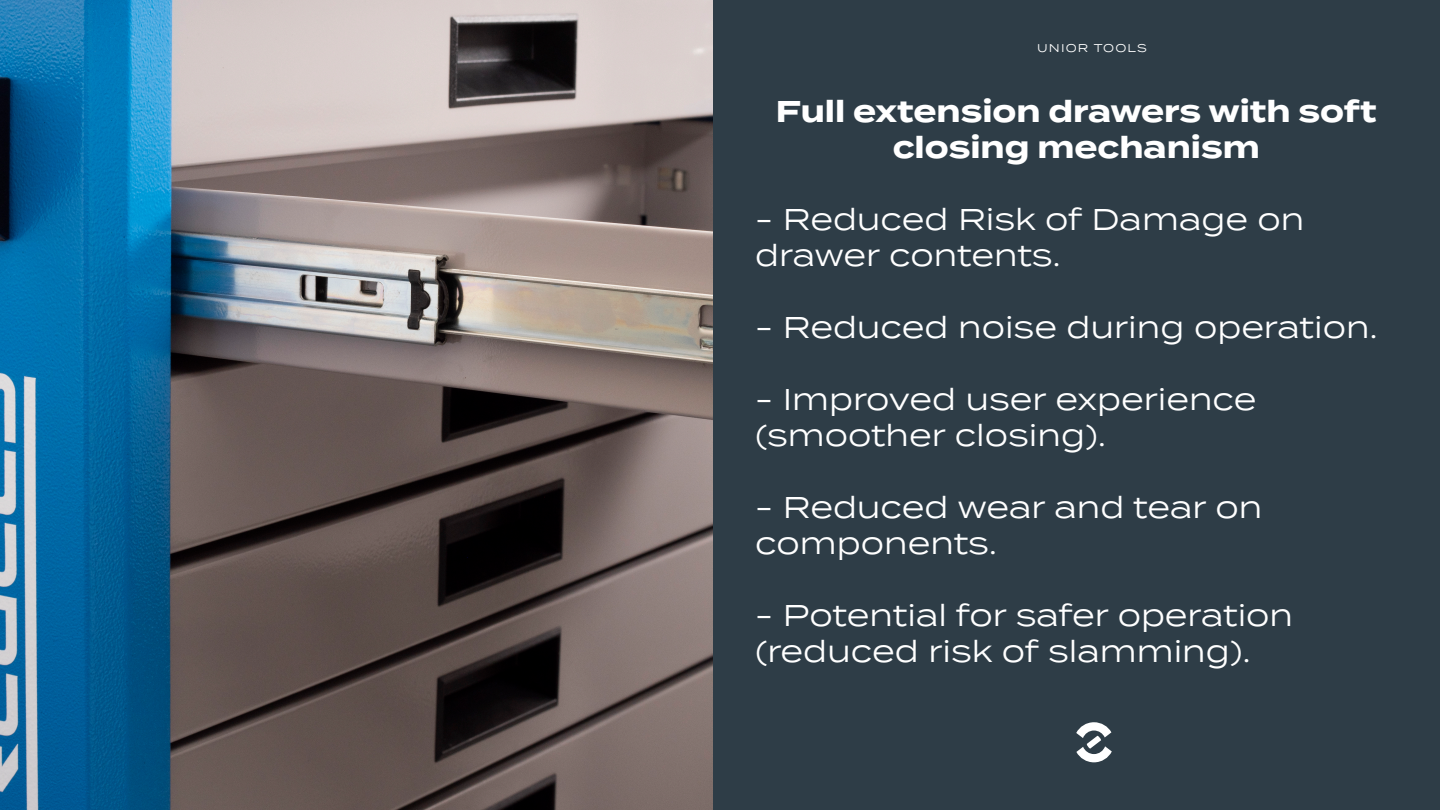
<style>
.page{position:relative;width:1440px;height:810px;background:#fff}
.page>*{position:absolute;margin:0;border:0;box-sizing:border-box;transform-origin:0 0}
.programi_12pt_white{font:30px/36px "Termina";color:#fff}
.programi_12pt_white-2{font:700 30px/36px "Termina";color:#fff;text-align:center}
.programi_12pt_white-3{font:11.25px "Termina";letter-spacing:.1em;color:#fff}
</style>
<div class="page">
<div style="left:712px;top:0;width:728px;height:810px;background:#2e3d47"></div>
<img style="left:0;top:0;width:712px;height:810px">
<svg style="left:1076px;top:722px;width:36px;height:40px"></svg>
<p class="programi_12pt_white-3" style="left:1037px;top:40px;width:111px">UNIOR TOOLS</p>
<p class="programi_12pt_white-2" style="left:776px;top:94px;width:602px">Full extension drawers with soft closing mechanism</p>
<p class="programi_12pt_white" style="left:755px;top:200px;width:551px">- Reduced Risk of Damage on drawer contents.</p>
<p class="programi_12pt_white" style="left:755px;top:308px;width:624px">- Reduced noise during operation.</p>
<p class="programi_12pt_white" style="left:755px;top:380px;width:503px">- Improved user experience (smoother closing).</p>
<p class="programi_12pt_white" style="left:755px;top:488px;width:509px">- Reduced wear and tear on components.</p>
<p class="programi_12pt_white" style="left:755px;top:596px;width:540px">- Potential for safer operation (reduced risk of slamming).</p>
</div>
